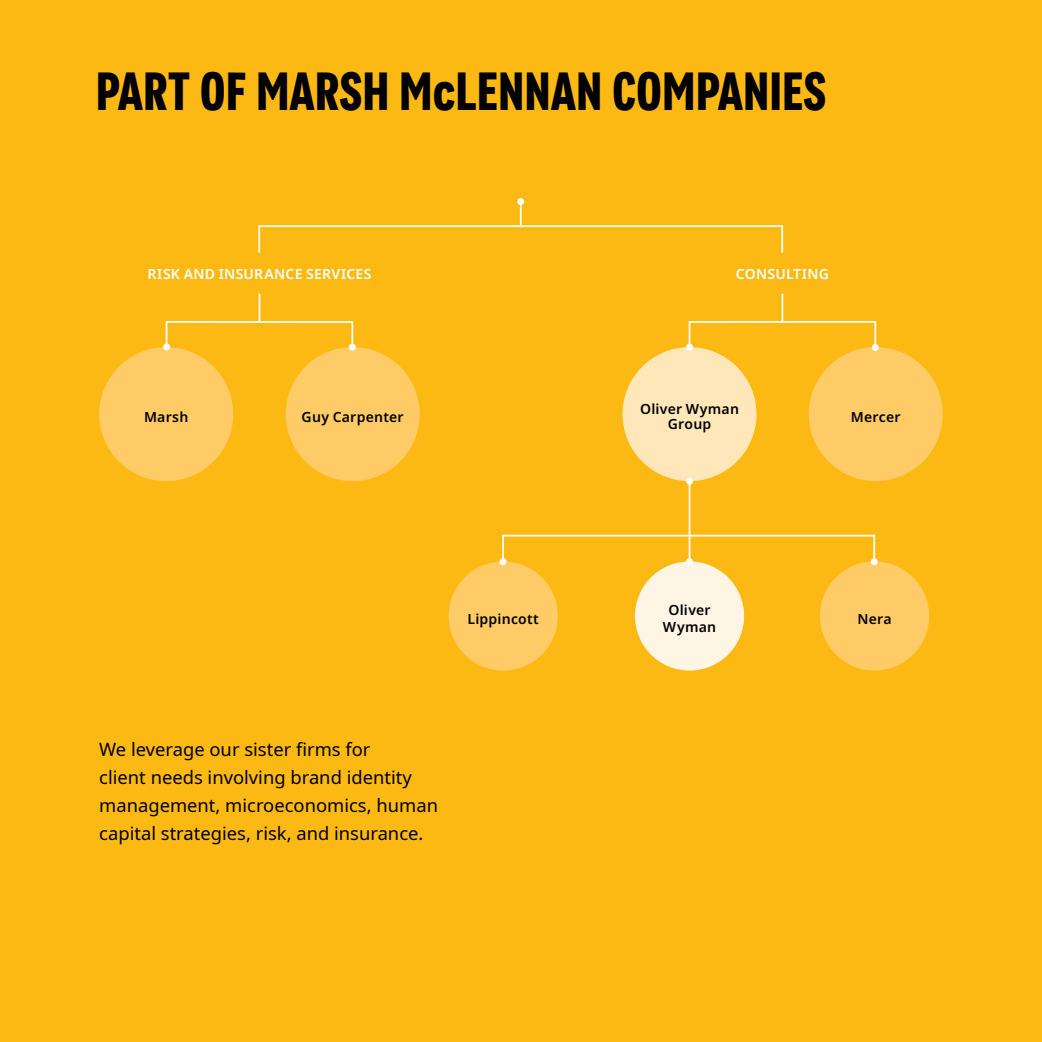
<style>
.page{position:relative;width:1042px;height:1042px;background:#fdb913}
.page>*{position:absolute;margin:0;border:0;box-sizing:border-box;transform-origin:0 0}
.t1{font:700 49px "MMC Display Condensed";color:#000}
.t2{font:18.38px/28px "Noto Sans";color:#000}
.t3{font:600 14px/15.8px "Noto Sans";letter-spacing:.015em;color:#000;text-align:center}
.t4{font:600 14px "Noto Sans";letter-spacing:.02em;color:#fff}
</style>
<div class="page">
<div style="left:820px;top:561px;width:109px;height:109px;background:#ffcb66;border-radius:50%"></div>
<div style="left:622px;top:347px;width:134px;height:134px;background:#ffe7b9;border-radius:50%"></div>
<div style="left:809px;top:347px;width:134px;height:134px;background:#ffcb66;border-radius:50%"></div>
<div style="left:99px;top:347px;width:134px;height:134px;background:#ffcb66;border-radius:50%"></div>
<div style="left:286px;top:347px;width:134px;height:134px;background:#ffcb66;border-radius:50%"></div>
<div style="left:635px;top:561px;width:109px;height:109px;background:#fff5e4;border-radius:50%"></div>
<div style="left:449px;top:561px;width:109px;height:109px;background:#ffcb66;border-radius:50%"></div>
<div style="left:688px;top:321px;width:188px;height:27px;border:2px solid #fff"></div>
<div style="left:872px;top:344px;width:7px;height:7px;background:#fff;border-radius:50%"></div>
<div style="left:686px;top:344px;width:7px;height:7px;background:#fff;border-radius:50%"></div>
<div style="left:166px;top:321px;width:187px;height:27px;border:2px solid #fff"></div>
<div style="left:349px;top:344px;width:7px;height:7px;background:#fff;border-radius:50%"></div>
<div style="left:163px;top:343px;width:7px;height:7px;background:#fff;border-radius:50%"></div>
<div style="left:258px;top:225px;width:525px;height:28px;border:2px solid #fff"></div>
<div style="left:502px;top:535px;width:373px;height:27px;border:2px solid #fff"></div>
<div style="left:871px;top:558px;width:7px;height:7px;background:#fff;border-radius:50%"></div>
<div style="left:499px;top:558px;width:7px;height:7px;background:#fff;border-radius:50%"></div>
<svg style="left:520px;top:205px;width:1px;height:20px"></svg>
<div style="left:517px;top:198px;width:7px;height:7px;background:#fff;border-radius:50%"></div>
<svg style="left:259px;top:294px;width:1px;height:27px"></svg>
<hr style="left:781px;top:294px;width:2px;height:27px;background:#fff">
<hr style="left:688px;top:481px;width:2px;height:81px;background:#fff">
<div style="left:686px;top:478px;width:7px;height:7px;background:#fff;border-radius:50%"></div>
<div style="left:686px;top:558px;width:7px;height:7px;background:#fff;border-radius:50%"></div>
<h1 class="t1" style="left:96px;top:58px;width:732px">PART OF MARSH MCLENNAN COMPANIES</h1>
<p class="t4" style="left:147px;top:264px;width:225px">RISK AND INSURANCE SERVICES</p>
<p class="t4" style="left:736px;top:264px;width:94px">CONSULTING</p>
<p class="t3" style="left:144px;top:409px;width:46px">Marsh</p>
<p class="t3" style="left:302px;top:409px;width:104px">Guy Carpenter</p>
<p class="t3" style="left:467px;top:611px;width:73px">Lippincott</p>
<p class="t2" style="left:99px;top:736px;width:340px">We leverage our sister firms for<br>client needs involving brand identity management, microeconomics, human capital strategies, risk, and insurance.</p>
<p class="t3" style="left:640px;top:401px;width:100px">Oliver Wyman<br>Group</p>
<p class="t3" style="left:851px;top:409px;width:51px">Mercer</p>
<p class="t3" style="left:663px;top:601px;width:55px;line-height:17.5px">Oliver<br>Wyman</p>
<p class="t3" style="left:857px;top:611px;width:36px">Nera</p>
</div>
